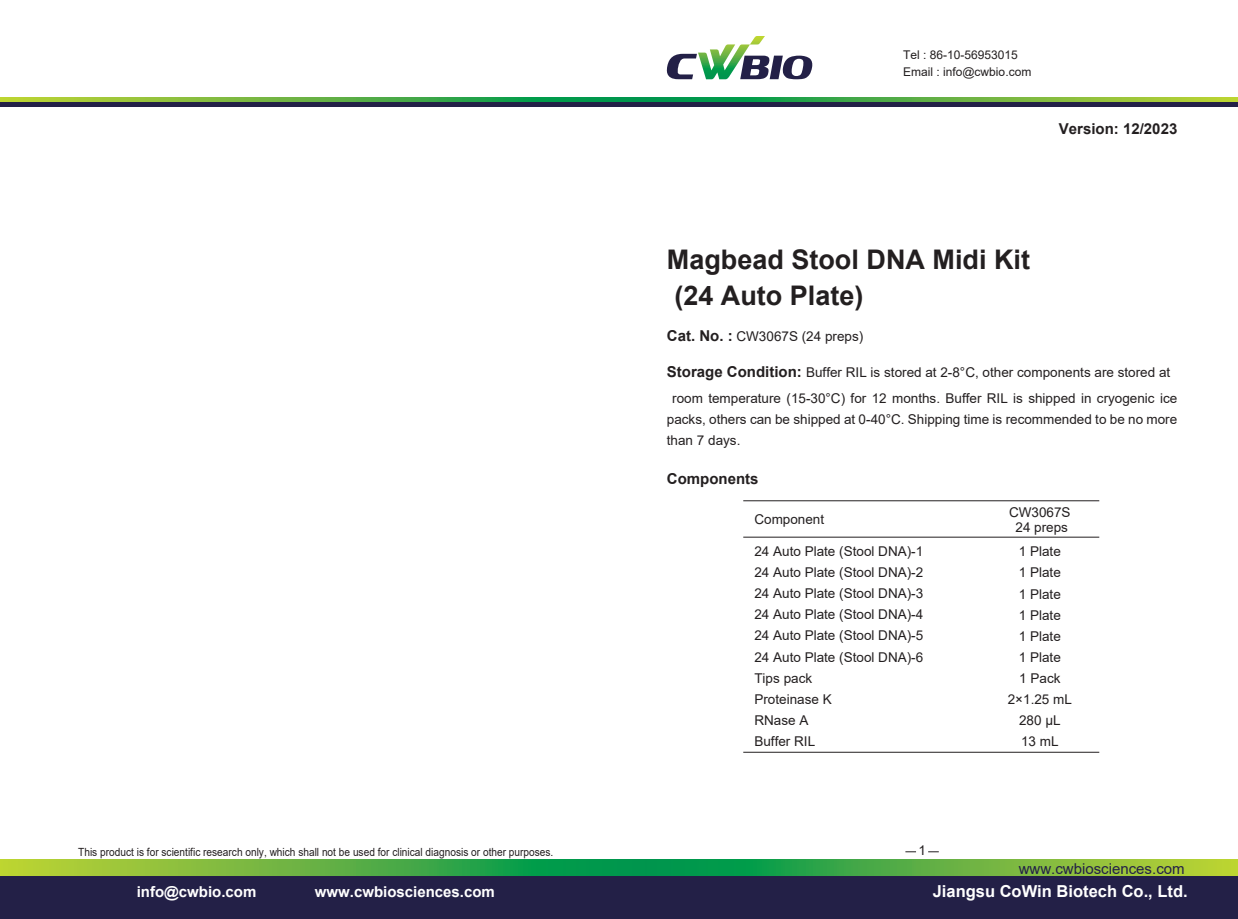
<style>
.page{position:relative;width:1238px;height:919px;background:#fff}
.page>*{position:absolute;margin:0;border:0;box-sizing:border-box;transform-origin:0 0}
.t1{font:700 27px/36px "Arial";color:#231f20}
.t2{font:700 16.5px "Arial";color:#fff}
.t3{font:700 15px "Arial";color:#fff}
.t4{font:700 15px "Arial";color:#231f20}
.t5{font:15px "Arial";color:#232047}
.t6{font:13.5px/21px "Arial";color:#231f20;text-align:center}
.t7{font:12px/16.5px "Arial";color:#231f20}
.t8{font:11.25px "Arial";color:#231f20;scale:.9 1}
.s1{font-weight:700;font-size:15px}
</style>
<div class="page">
<hr style="left:743px;top:500px;width:356px;height:1px;background:#231f20">
<hr style="left:743px;top:536px;width:356px;height:1px;background:#231f20">
<hr style="left:743px;top:751px;width:356px;height:1px;background:#231f20">
<div style="left:642px;top:874px;width:595px;height:44px;background:#232047"></div>
<svg style="left:646px;top:859px;width:591px;height:16px;background:#5bb142"></svg>
<div style="left:0;top:874px;width:646px;height:44px;background:#232047"></div>
<svg style="left:0;top:859px;width:646px;height:16px;background:#5bb142"></svg>
<svg style="left:646px;top:98px;width:591px;height:4px;background:#5bb142"></svg>
<hr style="left:642px;top:102px;width:595px;height:4px;background:#232047">
<svg style="left:0;top:98px;width:646px;height:4px;background:#5bb142"></svg>
<hr style="left:0;top:102px;width:646px;height:4px;background:#232047">
<svg style="left:666px;top:36px;width:146px;height:43px"></svg>
<p class="t7" style="left:903px;top:46px;width:130px">Tel : 86-10-56953015<br>Email : info@cwbio.com</p>
<p class="t4" style="left:1058px;top:118px;width:120px">Version: 12/2023</p>
<h1 class="t1" style="left:666px;top:241px;width:365px">Magbead Stool DNA Midi Kit (24 Auto Plate)</h1>
<p class="t6" style="left:666px;top:326px;width:198px"><span class="s1">Cat. No. :</span> CW3067S (24 preps)</p>
<p class="t6" style="left:666px;top:361px;width:505px"><span class="s1">Storage Condition:</span> Buffer RIL is stored at 2-8°C, other components are stored at</p>
<p class="t6" style="left:666px;top:388px;width:512px;text-align:justify;text-indent:5px">room temperature (15-30°C) for 12 months. Buffer RIL is shipped in cryogenic ice packs, others can be shipped at 0-40°C. Shipping time is recommended to be no more than 7 days.</p>
<p class="t4" style="left:666px;top:468px;width:93px">Components</p>
<p class="t6" style="left:754px;top:508px;width:71px">Component</p>
<p class="t6" style="left:754px;top:541px;width:170px;text-align:left">24 Auto Plate (Stool DNA)-1<br>24 Auto Plate (Stool DNA)-2<br>24 Auto Plate (Stool DNA)-3<br>24 Auto Plate (Stool DNA)-4<br>24 Auto Plate (Stool DNA)-5<br>24 Auto Plate (Stool DNA)-6<br>Tips pack<br>Proteinase K<br>RNase A<br>Buffer RIL</p>
<p class="t8" style="left:78px;top:844px;width:529px">This product is for scientific research only, which shall not be used for clinical diagnosis or other purposes.</p>
<p class="t6" style="left:918px;top:840px;width:9px">1</p>
<p class="t6" style="left:1009px;top:504px;width:63px;line-height:15px">CW3067S<br>24 preps</p>
<p class="t6" style="left:1007px;top:541px;width:66px">1 Plate<br>1 Plate<br>1 Plate<br>1 Plate<br>1 Plate<br>1 Plate<br>1 Pack<br>2×1.25 mL<br>280 μL<br>13 mL</p>
<p class="t5" style="left:1018px;top:857px;width:167px">www.cwbiosciences.com</p>
<p class="t3" style="left:137px;top:880px;width:121px">info@cwbio.com</p>
<p class="t3" style="left:315px;top:880px;width:182px">www.cwbiosciences.com</p>
<p class="t2" style="left:932px;top:879px;width:256px">Jiangsu CoWin Biotech Co., Ltd.</p>
</div>
